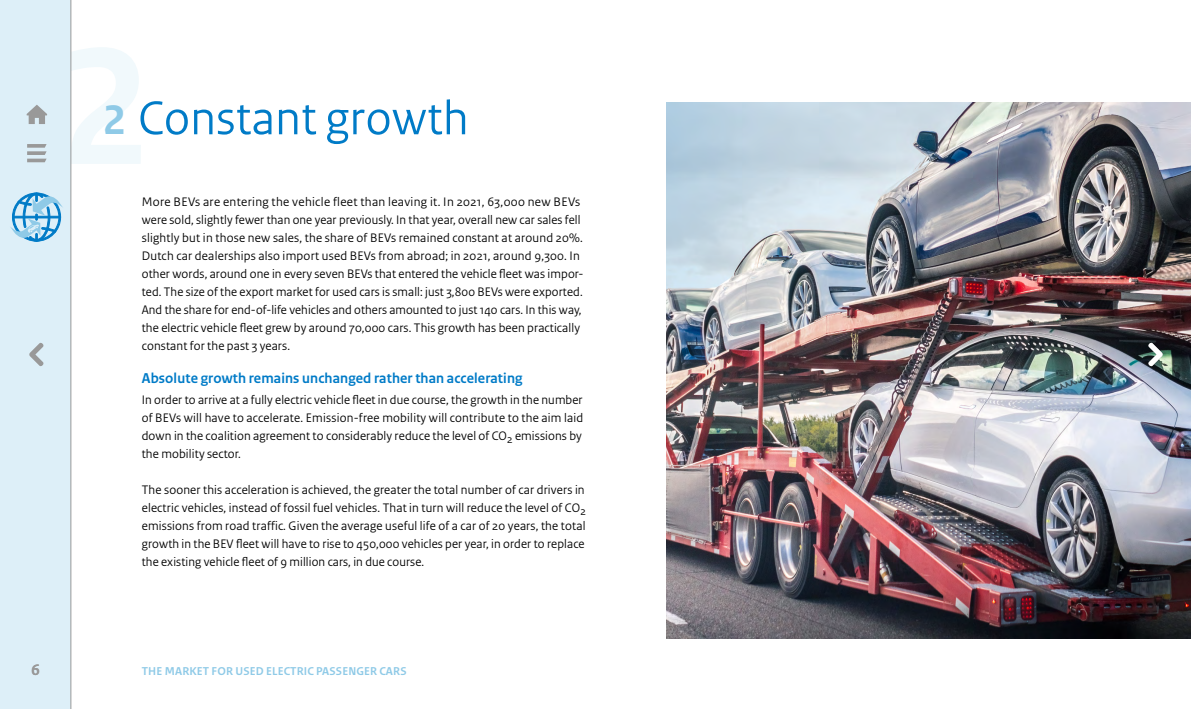
<style>
.page{position:relative;width:1191px;height:709px;background:#fff}
.page>*{position:absolute;margin:0;border:0;box-sizing:border-box;transform-origin:0 0}
.Koppen_50_55{font:50px "Rijksoverheid Sans Heading";letter-spacing:.01em;color:#007bc7}
.t1{font:700 16px "Rijksoverheid Sans Heading";color:#999}
.Subkoppen_15_17pt_Bo{font:700 15px "Rijksoverheid Sans Heading";letter-spacing:.01em;color:#007bc7}
.Bodytekst_13_17pt{font:13px/18px "Rijksoverheid Sans Heading";letter-spacing:.01em;color:#000;text-align:justify}
.Bodytekst_13_17pt-2{font:700 12px "Rijksoverheid Sans Heading";letter-spacing:.015em;color:#8fcae7}
.s1{font-family:"Rijksoverheid Sans Web Text";font-weight:700;font-size:44px;color:#8fcae7}
</style>
<div class="page">
<img style="left:666px;top:102px;width:525px;height:536px">
<svg style="left:72px;top:47px;width:69px;height:117px"></svg>
<div style="left:0;top:0;width:71px;height:709px;background:#ddeff8"></div>
<svg style="left:29px;top:342px;width:15px;height:24px"></svg>
<hr style="left:71px;top:0;width:1px;height:709px;background:#999">
<svg style="left:27px;top:144px;width:20px;height:18px"></svg>
<svg style="left:27px;top:105px;width:20px;height:19px"></svg>
<svg style="left:10px;top:193px;width:53px;height:48px"></svg>
<svg style="left:1148px;top:342px;width:14px;height:24px"></svg>
<p class="Koppen_50_55" style="left:103px;top:89px;width:367px"><span class="s1">2</span> Constant growth</p>
<p class="Bodytekst_13_17pt" style="left:142px;top:193px;width:443px;text-align:left">More BEVs are entering the vehicle fleet than leaving it. In 2021, 63,000 new BEVs were sold, slightly fewer than one year previously. In that year, overall new car sales fell slightly but in those new sales, the share of BEVs remained constant at around 20%.<br>Dutch car dealerships also import used BEVs from abroad; in 2021, around 9,300. In other words, around one in every seven BEVs that entered the vehicle fleet was impor&shy;ted. The size of the export market for used cars is small: just 3,800 BEVs were exported.<br>And the share for end-of-life vehicles and others amounted to just 140 cars. In this way, the electric vehicle fleet grew by around 70,000 cars. This growth has been practically constant for the past 3 years.</p>
<p class="Subkoppen_15_17pt_Bo" style="left:142px;top:370px;width:382px">Absolute growth remains unchanged rather than accelerating</p>
<p class="Bodytekst_13_17pt" style="left:142px;top:391px;width:443px">In order to arrive at a fully electric vehicle fleet in due course, the growth in the number of BEVs will have to accelerate. Emission-free mobility will contribute to the aim laid down in the coalition agreement to considerably reduce the level of CO<sub>2</sub> emissions by the mobility sector.</p>
<p class="Bodytekst_13_17pt" style="left:142px;top:481px;width:445px">The sooner this acceleration is achieved, the greater the total number of car drivers in electric vehicles, instead of fossil fuel vehicles. That in turn will reduce the level of CO<sub>2 </sub>emissions from road traffic. Given the average useful life of a car of 20 years, the total growth in the BEV fleet will have to rise to 450,000 vehicles per year, in order to replace the existing vehicle fleet of 9 million cars, in due course.</p>
<p class="t1" style="left:31px;top:660px;width:10px">6</p>
<p class="Bodytekst_13_17pt-2" style="left:142px;top:664px;width:266px">THE MARKET FOR USED ELECTRIC PASSENGER CARS</p>
</div>
